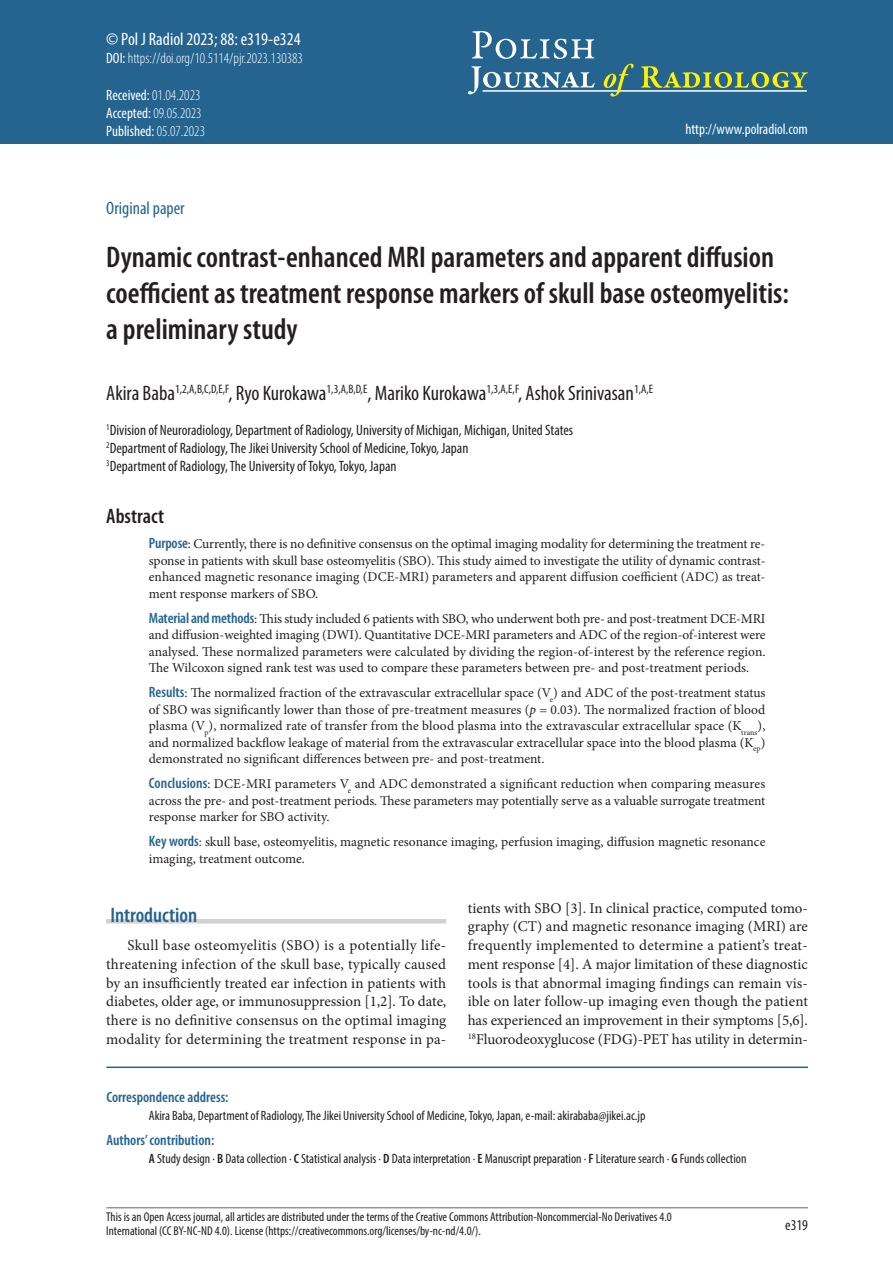
<style>
.page{position:relative;width:893px;height:1263px;background:#fff}
.page>*{position:absolute;margin:0;border:0;box-sizing:border-box;transform-origin:0 0}
.tytul{font:600 condensed 30px/36px "Myriad Pro";color:#231f20}
.autor{font:condensed 21px "Myriad Pro";color:#231f20}
.srodtytul_1{font:600 condensed 21px "Myriad Pro";color:#24648f}
.streszcz{font:600 condensed 21px "Myriad Pro";color:#231f20}
.Pol_J_Radiol{font:condensed 18px "Myriad Pro";color:#fff}
.original_article{font:condensed 18px "Myriad Pro";color:#24648f}
.tekst{font:15px/18.8px "Minion Pro";color:#231f20;text-align:justify}
.autor_adres{font:condensed 15px "Myriad Pro";color:#231f20}
.doi{font:300 condensed 15px "Myriad Pro";color:#fff}
.original_article-2{font:condensed 15px "Myriad Pro";color:#fff}
.adres_do_koresponden{font:600 condensed 15px "Myriad Pro";color:#24648f}
.authors_contribution{font:600 condensed 15px "Myriad Pro";color:#24648f}
.doi-2{font:condensed 15px "Myriad Pro";color:#fff}
.tabela_tekst{font:condensed 15px "Myriad Pro";color:#231f20}
.streszczenie{font:13.5px/16.5px "Minion Pro";color:#231f20;text-align:justify}
.authors_contribution-2{font:condensed 13.5px "Myriad Pro";color:#231f20}
.adres_do_koresponden-2{font:condensed 13.5px "Myriad Pro";color:#231f20}
.t1{font:condensed 12.75px/14.2px "Myriad Pro";color:#231f20}
.s1{font-weight:400}
.s2{font-weight:300}
.s3{font-family:"Myriad Pro";font-weight:600;font-stretch:condensed;font-size:15px;color:#24648f}
.s4{font-style:italic}
.s5{font-weight:600}
</style>
<div class="page">
<hr style="left:106px;top:1207px;width:702px;height:1px;background:#939598">
<div style="left:0;top:0;width:893px;height:144px;background:#24648f"></div>
<svg style="left:472px;top:31px;width:122px;height:28px"></svg>
<svg style="left:468px;top:66px;width:127px;height:28px"></svg>
<hr style="left:483px;top:90px;width:324px;height:2px;background:#fff">
<svg style="left:604px;top:64px;width:30px;height:33px"></svg>
<svg style="left:641px;top:66px;width:167px;height:22px"></svg>
<hr style="left:106px;top:1066px;width:702px;height:2px;background:#24648f">
<hr style="left:106px;top:919px;width:340px;height:4px;background:#d1d2d4">
<p class="Pol_J_Radiol" style="left:106px;top:28px;width:196px">© Pol J Radiol 2023; 88: e319-e324</p>
<p class="doi" style="left:106px;top:49px;width:198px"><span class="s1">DOI:</span> https://doi.org/10.5114/pjr.2023.130383</p>
<p class="doi" style="left:106px;top:86px;width:96px"><span class="s1">Received:</span> 01.04.2023</p>
<p class="doi" style="left:106px;top:104px;width:97px"><span class="s1">Accepted:</span> 09.05.2023</p>
<p class="doi-2" style="left:106px;top:122px;width:100px">Published: <span class="s2">05.07.2023</span></p>
<p class="original_article-2" style="left:685px;top:120px;width:124px">http://www.polradiol.com</p>
<p class="original_article" style="left:106px;top:197px;width:80px">Original paper</p>
<p class="tytul" style="left:106px;top:238px;width:684px">Dynamic contrast-enhanced MRI parameters and apparent diffusion coefficient as treatment response markers of skull base osteomyelitis: a preliminary study</p>
<p class="autor" style="left:106px;top:380px;width:548px">Akira Baba<sup>1,2,A,B,C,D,E,F</sup>, Ryo Kurokawa<sup>1,3,A,B,D,E</sup>, Mariko Kurokawa<sup>1,3,A,E,F</sup>, Ashok Srinivasan<sup>1,A,E</sup></p>
<p class="autor_adres" style="left:106px;top:421px;width:468px"><sup>1</sup>Division of Neuroradiology, Department of Radiology, University of Michigan, Michigan, United States</p>
<p class="autor_adres" style="left:106px;top:439px;width:364px"><sup>2</sup>Department of Radiology, The Jikei University School of Medicine, Tokyo, Japan</p>
<p class="autor_adres" style="left:106px;top:457px;width:292px"><sup>3</sup>Department of Radiology, The University of Tokyo, Tokyo, Japan</p>
<p class="streszcz" style="left:106px;top:503px;width:59px">Abstract</p>
<p class="streszczenie" style="left:149px;top:536px;width:618px"><span class="s3">Purpose</span>: Currently, there is no definitive consensus on the optimal imaging modality for determining the treatment re&shy;sponse in patients with skull base osteomyelitis (SBO). This study aimed to investigate the utility of dynamic contrast&shy;enhanced magnetic resonance imaging (DCE-MRI) parameters and apparent diffusion coefficient (ADC) as treat&shy;ment response markers of SBO.</p>
<p class="streszczenie" style="left:149px;top:610px;width:618px"><span class="s3">Material and methods</span>: This study included 6 patients with SBO, who underwent both pre- and post-treatment DCE-MRI and diffusion-weighted imaging (DWI). Quantitative DCE-MRI parameters and ADC of the region-of-interest were analysed. These normalized parameters were calculated by dividing the region-of-interest by the reference region.<br>The Wilcoxon signed rank test was used to compare these parameters between pre- and post-treatment periods.</p>
<p class="streszczenie" style="left:149px;top:685px;width:618px"><span class="s3">Results</span>: The normalized fraction of the extravascular extracellular space (V<sub>e</sub>) and ADC of the post-treatment status of SBO was significantly lower than those of pre-treatment measures (<span class="s4">p</span> = 0.03). The normalized fraction of blood plasma (V<sub>p</sub>), normalized rate of transfer from the blood plasma into the extravascular extracellular space (K<sub>trans</sub>), and normalized backflow leakage of material from the extravascular extracellular space into the blood plasma (K<sub>ep</sub>) demonstrated no significant differences between pre- and post-treatment.</p>
<p class="streszczenie" style="left:149px;top:776px;width:618px"><span class="s3">Conclusions</span>: DCE-MRI parameters V<sub>e</sub> and ADC demonstrated a significant reduction when comparing measures across the pre- and post-treatment periods. These parameters may potentially serve as a valuable surrogate treatment response marker for SBO activity.</p>
<p class="streszczenie" style="left:149px;top:834px;width:618px"><span class="s3">Key words</span>: skull base, osteomyelitis, magnetic resonance imaging, perfusion imaging, diffusion magnetic resonance imaging, treatment outcome.</p>
<p class="srodtytul_1" style="left:110px;top:902px;width:88px">Introduction</p>
<p class="tekst" style="left:106px;top:936px;width:342px;text-indent:21px">Skull base osteomyelitis (SBO) is a potentially life&shy;threatening infection of the skull base, typically caused by an insufficiently treated ear infection in patients with diabetes, older age, or immunosuppression [1,2]. To date, there is no definitive consensus on the optimal imaging modality for determining the treatment response in pa-</p>
<p class="tekst" style="left:468px;top:898px;width:342px;text-align:left">tients with SBO [3]. In clinical practice, computed tomo&shy;graphy (CT) and magnetic resonance imaging (MRI) are frequently implemented to determine a patient’s treat&shy;ment response [4]. A major limitation of these diagnostic tools is that abnormal imaging findings can remain vis&shy;ible on later follow-up imaging even though the patient has experienced an improvement in their symptoms [5,6].<br><sup>18</sup>Fluorodeoxyglucose (FDG)-PET has utility in determin-</p>
<p class="adres_do_koresponden" style="left:106px;top:1088px;width:124px">Correspondence address:</p>
<p class="adres_do_koresponden-2" style="left:149px;top:1107px;width:498px">Akira Baba, Department of Radiology, The Jikei University School of Medicine, Tokyo, Japan, e-mail: akirababa@jikei.ac.jp</p>
<p class="authors_contribution" style="left:106px;top:1131px;width:109px">Authors’ contribution:</p>
<p class="authors_contribution-2" style="left:149px;top:1150px;width:599px"><span class="s5">A</span> Study design ∙ <span class="s5">B</span> Data collection ∙ <span class="s5">C</span> Statistical analysis ∙ <span class="s5">D</span> Data interpretation ∙ <span class="s5">E</span> Manuscript preparation ∙ <span class="s5">F</span> Literature search ∙ <span class="s5">G</span> Funds collection</p>
<p class="t1" style="left:106px;top:1209px;width:567px">This is an Open Access journal, all articles are distributed under the terms of the Creative Commons Attribution-Noncommercial-No Derivatives 4.0<br>International (CC BY-NC-ND 4.0). License (https://creativecommons.org/licenses/by-nc-nd/4.0/).</p>
<p class="tabela_tekst" style="left:785px;top:1216px;width:24px">e319</p>
</div>
